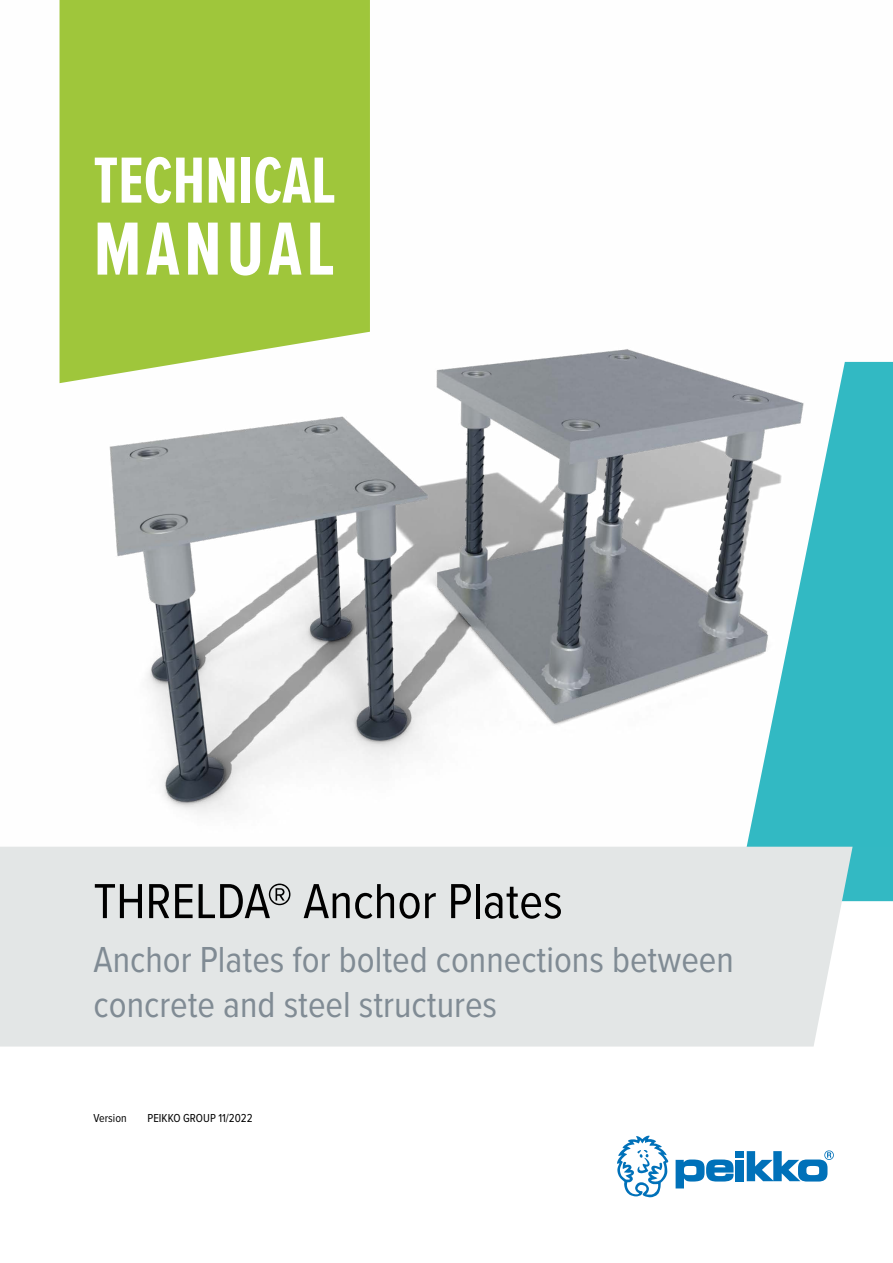
<style>
.page{position:relative;width:893px;height:1263px;background:#fff}
.page>*{position:absolute;margin:0;border:0;box-sizing:border-box;transform-origin:0 0}
.t1{font:700 78px "Proxima Nova Ex Cn";letter-spacing:.06em;color:#fff}
.t2{font:700 67.5px "Proxima Nova Ex Cn";color:#fff}
.t3{font:51px "Proxima Nova Cond";color:#000}
.t4{font:37.5px/45px "Proxima Nova Cond";color:#808b94}
.t5{font:12px "Proxima Nova Cond";color:#000}
</style>
<div class="page">
<img style="left:59px;top:0;width:834px;height:813px">
<div style="left:60px;top:0;width:310px;height:383px;background:#9fc63b"></div>
<svg style="left:676px;top:1159px;width:57px;height:29px"></svg>
<div style="left:735px;top:1151px;width:9px;height:7px;background:#0071b9"></div>
<div style="left:735px;top:1160px;width:9px;height:21px;background:#0071b9"></div>
<svg style="left:747px;top:1150px;width:87px;height:31px"></svg>
<svg style="left:617px;top:1135px;width:51px;height:62px"></svg>
<svg style="left:736px;top:362px;width:157px;height:539px;fill:#32b9c3"></svg>
<div style="left:0;top:847px;width:853px;height:199px;background:#e3e6e6"></div>
<h2 class="t2" style="left:94px;top:131px;width:244px">TECHNICAL</h2>
<h1 class="t1" style="left:94px;top:192px;width:243px">MANUAL</h1>
<h3 class="t3" style="left:94px;top:863px;width:471px">THRELDA® Anchor Plates</h3>
<p class="t4" style="left:94px;top:935px;width:642px">Anchor Plates for bolted connections between concrete and steel structures</p>
<p class="t5" style="left:94px;top:1109px;width:35px">Version</p>
<p class="t5" style="left:148px;top:1109px;width:107px">PEIKKO GROUP 11/2022</p>
</div>
